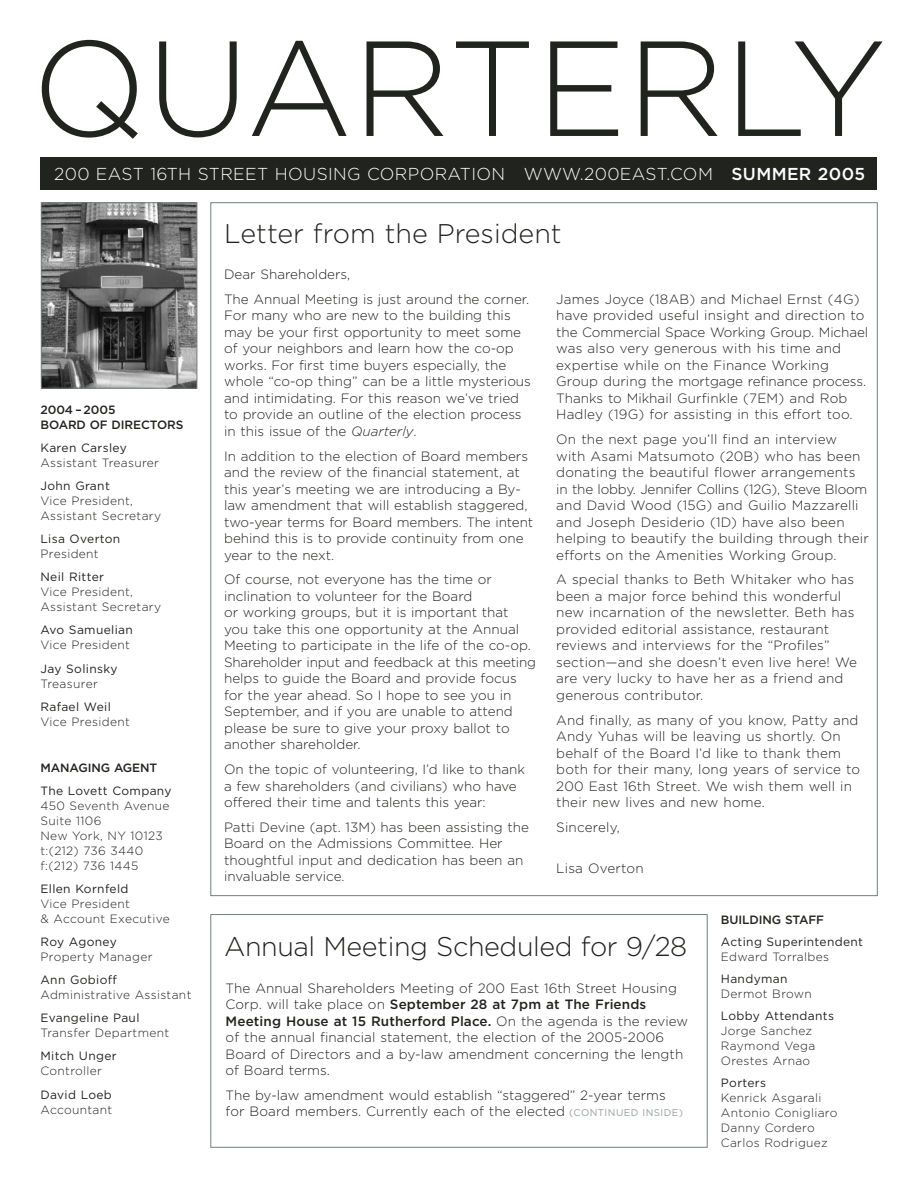
<style>
.page{position:relative;width:918px;height:1188px;background:#fff}
.page>*{position:absolute;margin:0;border:0;box-sizing:border-box;transform-origin:0 0}
.t1{font:300 135px "Gotham";color:#20231e}
.t2{font:300 27px "Gotham";letter-spacing:-.015em;color:#20231e}
.t3{font:300 17.25px "Gotham";letter-spacing:.02em;color:#fff}
.t4{font:300 13.5px/16.5px "Gotham";color:#20231e}
.t5{font:300 12px/15px "Gotham";letter-spacing:.03em;color:#20231e}
.t6{font:12px "Gotham";letter-spacing:.03em;color:#20231e}
.t7{font:500 12px/15px "Gotham";letter-spacing:-.005em;color:#20231e}
.t8{font:9.75px "Gotham";letter-spacing:.045em;color:#959c9d}
.s1{font-weight:500}
.s2{font-style:italic}
</style>
<div class="page">
<div style="left:40px;top:157px;width:838px;height:33px;background:#20231e"></div>
<div style="left:211px;top:914px;width:496px;height:234px;border:1px solid #777e7e"></div>
<img style="left:43px;top:204px;width:152px;height:182px">
<div style="left:41px;top:202px;width:156px;height:186px;border:1px solid #777e7e"></div>
<h1 class="t1" style="left:32px;top:38px;width:856px">QUARTERLY</h1>
<p class="t3" style="left:54px;top:168px;width:813px">200 EAST 16TH STREET HOUSING CORPORATION WWW.200EAST.COM <span class="s1">SUMMER 2005</span></p>
<p class="t7" style="left:40px;top:403px;width:145px">2004 –2005<br>BOARD OF DIRECTORS</p>
<p class="t6" style="left:40px;top:443px;width:88px">Karen Carsley</p>
<p class="t5" style="left:40px;top:456px;width:120px">Assistant Treasurer</p>
<p class="t6" style="left:40px;top:481px;width:71px">John Grant</p>
<p class="t5" style="left:40px;top:494px;width:122px">Vice President,<br>Assistant Secretary</p>
<p class="t6" style="left:40px;top:535px;width:81px">Lisa Overton</p>
<p class="t5" style="left:40px;top:547px;width:60px">President</p>
<p class="t6" style="left:40px;top:573px;width:65px">Neil Ritter</p>
<p class="t5" style="left:40px;top:585px;width:122px">Vice President,<br>Assistant Secretary</p>
<p class="t6" style="left:40px;top:626px;width:94px">Avo Samuelian</p>
<p class="t5" style="left:40px;top:639px;width:91px">Vice President</p>
<p class="t6" style="left:40px;top:664px;width:79px">Jay Solinsky</p>
<p class="t5" style="left:40px;top:677px;width:59px">Treasurer</p>
<p class="t6" style="left:40px;top:702px;width:72px">Rafael Weil</p>
<p class="t5" style="left:40px;top:715px;width:91px">Vice President</p>
<p class="t7" style="left:40px;top:761px;width:118px">MANAGING AGENT</p>
<p class="t6" style="left:40px;top:786px;width:133px">The Lovett Company</p>
<p class="t5" style="left:40px;top:799px;width:131px">450 Seventh Avenue<br>Suite 1106<br>New York, NY 10123 t:(212) 736 3440 f:(212) 736 1445</p>
<p class="t6" style="left:40px;top:884px;width:90px">Ellen Kornfeld</p>
<p class="t5" style="left:40px;top:897px;width:131px">Vice President<br>&amp; Account Executive</p>
<p class="t6" style="left:40px;top:937px;width:78px">Roy Agoney</p>
<p class="t5" style="left:40px;top:950px;width:114px">Property Manager</p>
<p class="t6" style="left:40px;top:976px;width:78px">Ann Gobioff</p>
<p class="t5" style="left:40px;top:988px;width:152px">Administrative Assistant</p>
<p class="t6" style="left:40px;top:1014px;width:101px">Evangeline Paul</p>
<p class="t5" style="left:40px;top:1026px;width:130px">Transfer Department</p>
<p class="t6" style="left:40px;top:1052px;width:78px">Mitch Unger</p>
<p class="t5" style="left:40px;top:1065px;width:63px">Controller</p>
<p class="t6" style="left:40px;top:1090px;width:73px">David Loeb</p>
<p class="t5" style="left:40px;top:1103px;width:73px">Accountant</p>
<h2 class="t2" style="left:224px;top:223px;width:339px">Letter from the President</h2>
<p class="t4" style="left:224px;top:263px;width:307px;line-height:24.8px">Dear Shareholders,<br>The Annual Meeting is just around the corner.</p>
<p class="t4" style="left:224px;top:308px;width:308px">For many who are new to the building this may be your first opportunity to meet some of your neighbors and learn how the co-op works. For first time buyers especially, the whole “co-op thing” can be a little mysterious and intimidating. For this reason we’ve tried to provide an outline of the election process in this issue of the <span class="s2">Quarterly</span>.</p>
<p class="t4" style="left:224px;top:449px;width:311px">In addition to the election of Board members and the review of the financial statement, at this year’s meeting we are introducing a By&shy;law amendment that will establish staggered, two-year terms for Board members. The intent behind this is to provide continuity from one year to the next.</p>
<p class="t4" style="left:224px;top:572px;width:313px">Of course, not everyone has the time or inclination to volunteer for the Board<br>or working groups, but it is important that you take this one opportunity at the Annual Meeting to participate in the life of the co-op.<br>Shareholder input and feedback at this meeting helps to guide the Board and provide focus for the year ahead. So I hope to see you in September, and if you are unable to attend please be sure to give your proxy ballot to another shareholder.</p>
<p class="t4" style="left:224px;top:762px;width:302px">On the topic of volunteering, I’d like to thank a few shareholders (and civilians) who have offered their time and talents this year:</p>
<p class="t4" style="left:224px;top:820px;width:307px">Patti Devine (apt. 13M) has been assisting the Board on the Admissions Committee. Her thoughtful input and dedication has been an invaluable service.</p>
<p class="t4" style="left:556px;top:292px;width:313px">James Joyce (18AB) and Michael Ernst (4G) have provided useful insight and direction to the Commercial Space Working Group. Michael was also very generous with his time and expertise while on the Finance Working Group during the mortgage refinance process.<br>Thanks to Mikhail Gurfinkle (7EM) and Rob Hadley (19G) for assisting in this effort too.</p>
<p class="t4" style="left:556px;top:432px;width:314px">On the next page you’ll find an interview with Asami Matsumoto (20B) who has been donating the beautiful flower arrangements in the lobby. Jennifer Collins (12G), Steve Bloom and David Wood (15G) and Guilio Mazzarelli and Joseph Desiderio (1D) have also been helping to beautify the building through their efforts on the Amenities Working Group.</p>
<p class="t4" style="left:556px;top:572px;width:302px">A special thanks to Beth Whitaker who has been a major force behind this wonderful new incarnation of the newsletter. Beth has provided editorial assistance, restaurant reviews and interviews for the “Profiles” section—and she doesn’t even live here! We are very lucky to have her as a friend and generous contributor.</p>
<p class="t4" style="left:556px;top:713px;width:305px">And finally, as many of you know, Patty and Andy Yuhas will be leaving us shortly. On behalf of the Board I’d like to thank them both for their many, long years of service to 200 East 16th Street. We wish them well in their new lives and new home.</p>
<p class="t4" style="left:556px;top:820px;width:65px">Sincerely,</p>
<p class="t4" style="left:556px;top:861px;width:89px">Lisa Overton</p>
<h2 class="t2" style="left:224px;top:936px;width:465px">Annual Meeting Scheduled for 9/28</h2>
<p class="t4" style="left:226px;top:981px;width:464px">The Annual Shareholders Meeting of 200 East 16th Street Housing Corp. will take place on <span class="s1">September 28 at 7pm at The Friends Meeting House at 15 Rutherford Place.</span> On the agenda is the review of the annual financial statement, the election of the 2005-2006<br>Board of Directors and a by-law amendment concerning the length of Board terms.</p>
<p class="t4" style="left:226px;top:1088px;width:442px">The by-law amendment would establish “staggered” 2-year terms for Board members. Currently each of the elected</p>
<p class="t8" style="left:569px;top:1109px;width:115px">(CONTINUED INSIDE)</p>
<p class="t7" style="left:721px;top:913px;width:105px">BUILDING STAFF</p>
<p class="t6" style="left:721px;top:937px;width:144px">Acting Superintendent</p>
<p class="t5" style="left:721px;top:950px;width:110px">Edward Torralbes</p>
<p class="t6" style="left:721px;top:974px;width:68px">Handyman</p>
<p class="t5" style="left:721px;top:987px;width:93px">Dermot Brown</p>
<p class="t6" style="left:721px;top:1011px;width:115px">Lobby Attendants</p>
<p class="t5" style="left:721px;top:1024px;width:96px">Jorge Sanchez<br>Raymond Vega<br>Orestes Arnao</p>
<p class="t6" style="left:721px;top:1078px;width:47px">Porters</p>
<p class="t5" style="left:721px;top:1091px;width:118px">Kenrick Asgarali<br>Antonio Conigliaro<br>Danny Cordero<br>Carlos Rodriguez</p>
</div>
